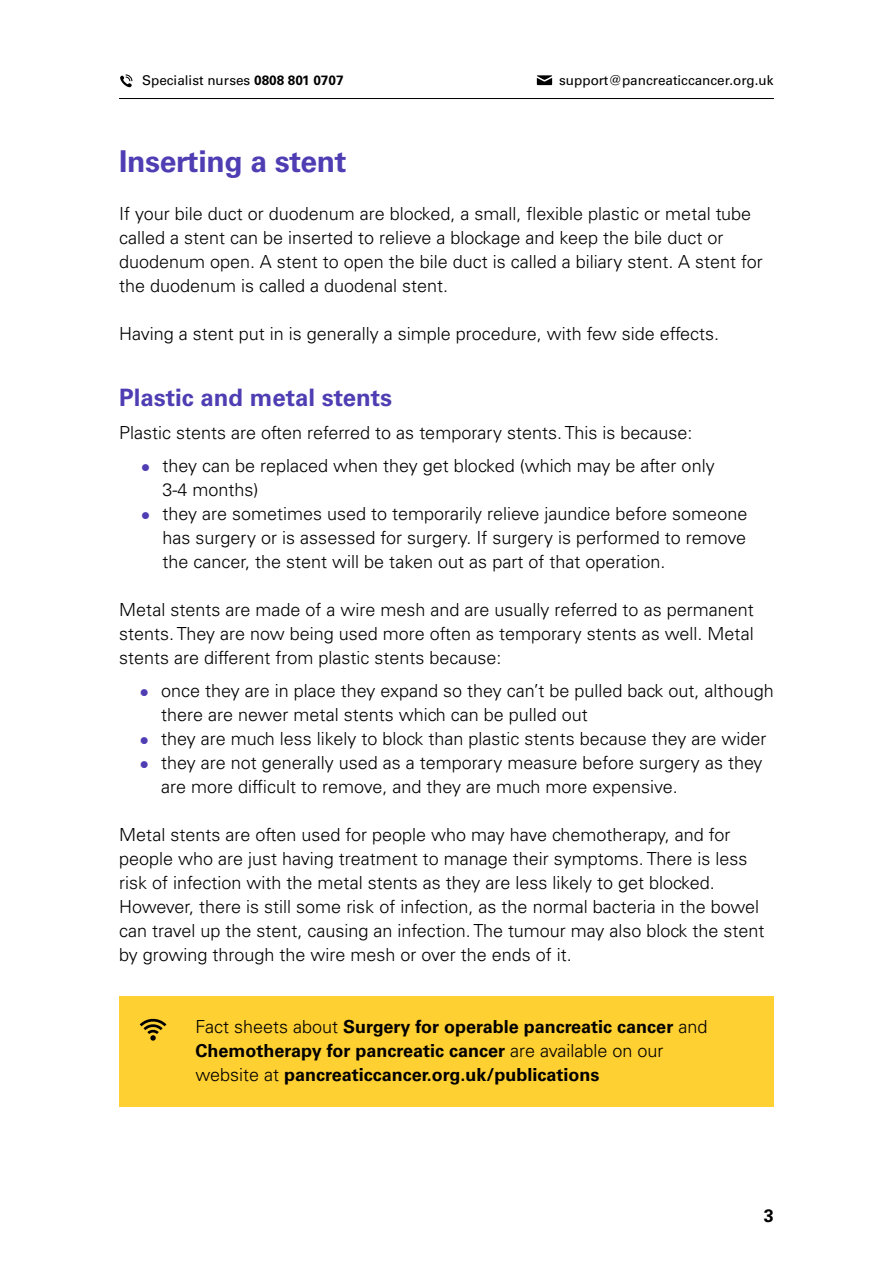
<style>
.page{position:relative;width:893px;height:1263px;background:#fff}
.page>*{position:absolute;margin:0;border:0;box-sizing:border-box;transform-origin:0 0}
.t1{font:700 30px "Univers LT Std";letter-spacing:-.01em;color:#4f3eb3}
.t2{font:700 24px "Univers LT Std";color:#4f3eb3}
.t3{font:300 18px/24px "Univers LT Std";color:#000}
.t4{font:700 18px/24px "Univers LT Std";color:#000}
.t5{font:13.5px "Univers LT Std";color:#000}
.s1{font-weight:700}
.s2{color:#4f3eb3}
.s3{font-weight:300}
</style>
<div class="page">
<hr style="left:119px;top:98px;width:655px;height:1px;background:#000">
<svg style="left:120px;top:74px;width:13px;height:14px"></svg>
<svg style="left:537px;top:75px;width:15px;height:10px"></svg>
<div style="left:119px;top:996px;width:655px;height:111px;background:#ffd032"></div>
<svg style="left:140px;top:1018px;width:26px;height:23px"></svg>
<p class="t5" style="left:142px;top:72px;width:203px">Specialist nurses <span class="s1">0808 801 0707</span></p>
<p class="t5" style="left:559px;top:72px;width:216px">support@pancreaticcancer.org.uk</p>
<h1 class="t1" style="left:119px;top:143px;width:229px">Inserting a stent</h1>
<p class="t3" style="left:119px;top:201px;width:645px">If your bile duct or duodenum are blocked, a small, flexible plastic or metal tube called a stent can be inserted to relieve a blockage and keep the bile duct or duodenum open. A stent to open the bile duct is called a biliary stent. A stent for the duodenum is called a duodenal stent.</p>
<p class="t3" style="left:119px;top:321px;width:602px">Having a stent put in is generally a simple procedure, with few side effects.</p>
<h2 class="t2" style="left:119px;top:383px;width:274px">Plastic and metal stents</h2>
<p class="t3" style="left:119px;top:420px;width:575px">Plastic stents are often referred to as temporary stents. This is because:</p>
<p class="t3" style="left:163px;top:453px;width:554px;text-indent:-21px"><span class="s2">●</span> they can be replaced when they get blocked (which may be after only<br>3-4 months)</p>
<p class="t3" style="left:163px;top:501px;width:586px;text-align:justify;text-indent:-21px"><span class="s2">●</span> they are sometimes used to temporarily relieve jaundice before someone has surgery or is assessed for surgery. If surgery is performed to remove the cancer, the stent will be taken out as part of that operation.</p>
<p class="t3" style="left:119px;top:597px;width:636px;text-align:justify">Metal stents are made of a wire mesh and are usually referred to as permanent stents. They are now being used more often as temporary stents as well. Metal stents are different from plastic stents because:</p>
<p class="t3" style="left:161px;top:678px;width:614px;text-indent:-21px"><span class="s2">●</span> once they are in place they expand so they can’t be pulled back out, although there are newer metal stents which can be pulled out</p>
<p class="t3" style="left:140px;top:726px;width:628px"><span class="s2">●</span> they are much less likely to block than plastic stents because they are wider</p>
<p class="t3" style="left:161px;top:750px;width:603px;text-indent:-21px"><span class="s2">●</span> they are not generally used as a temporary measure before surgery as they are more difficult to remove, and they are much more expensive.</p>
<p class="t3" style="left:119px;top:822px;width:647px">Metal stents are often used for people who may have chemotherapy, and for people who are just having treatment to manage their symptoms. There is less risk of infection with the metal stents as they are less likely to get blocked.<br>However, there is still some risk of infection, as the normal bacteria in the bowel can travel up the stent, causing an infection. The tumour may also block the stent by growing through the wire mesh or over the ends of it.</p>
<p class="t4" style="left:196px;top:1014px;width:513px"><span class="s3">Fact sheets about</span> Surgery for operable pancreatic cancer <span class="s3">and<br></span>Chemotherapy for pancreatic cancer <span class="s3">are available on our website at</span> pancreaticcancer.org.uk/publications</p>
<p class="t4" style="left:764px;top:1203px;width:12px">3</p>
</div>
